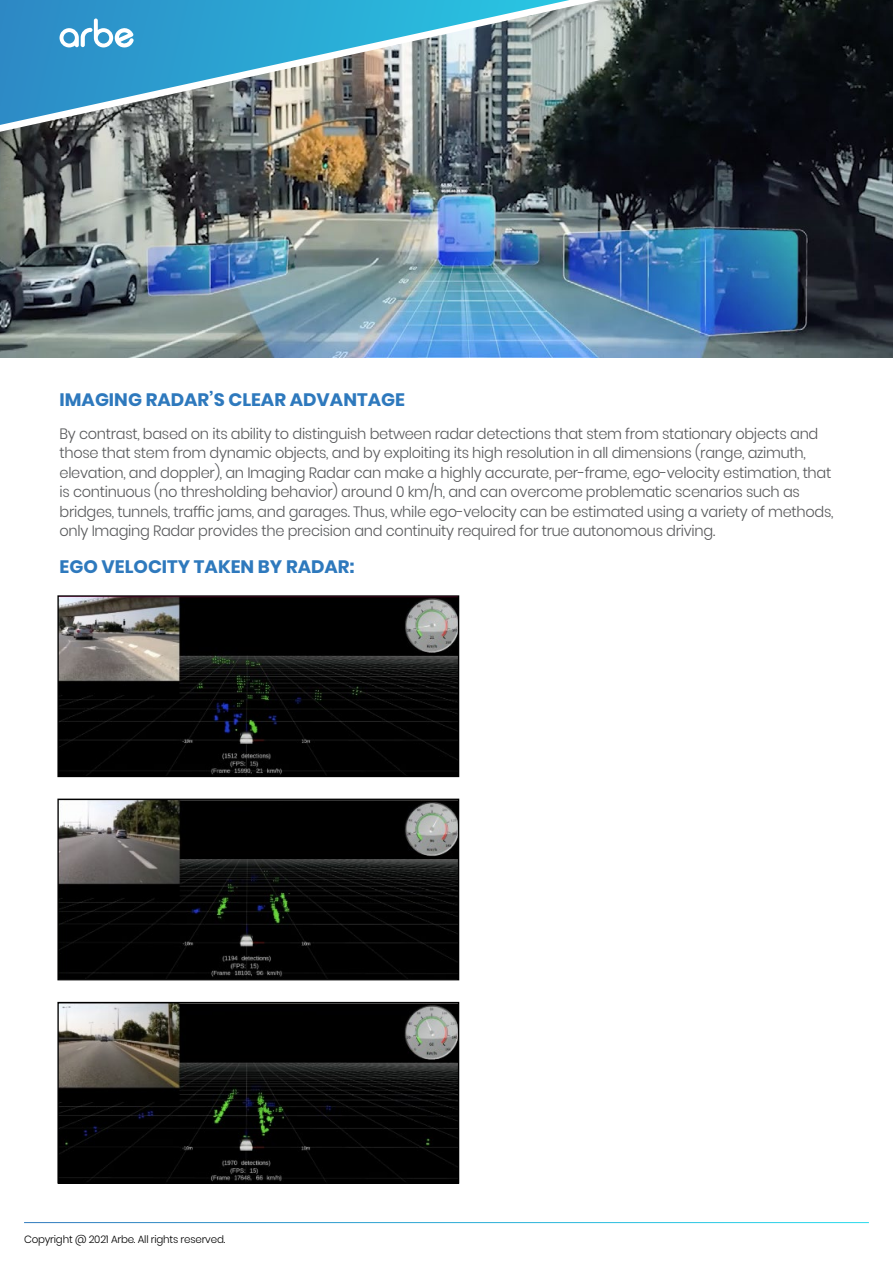
<style>
.page{position:relative;width:893px;height:1263px;background:#fff}
.page>*{position:absolute;margin:0;border:0;box-sizing:border-box;transform-origin:0 0}
.t1{font:700 18px "Poppins";color:#2e79bd}
.t2{font:300 15px/19.5px "Poppins";letter-spacing:-.02em;color:#58595b}
.t3{font:300 10.5px "Poppins";letter-spacing:-.02em;color:#000}
</style>
<div class="page">
<img style="left:0;top:0;width:893px;height:358px">
<svg style="left:0;top:0;width:601px;height:132px;background:#757b78"></svg>
<img style="left:0;top:0;width:570px;height:125px">
<img style="left:59px;top:597px;width:398px;height:178px">
<div style="left:57px;top:595px;width:402px;height:182px;border:1px solid #000"></div>
<img style="left:59px;top:801px;width:398px;height:177px">
<div style="left:57px;top:799px;width:402px;height:181px;border:1px solid #000"></div>
<img style="left:59px;top:1004px;width:398px;height:178px">
<div style="left:57px;top:1002px;width:402px;height:182px;border:1px solid #000"></div>
<svg style="left:60px;top:19px;width:74px;height:29px"></svg>
<p class="t1" style="left:60px;top:389px;width:347px">IMAGING RADAR’S CLEAR ADVANTAGE</p>
<p class="t2" style="left:60px;top:424px;width:775px">By contrast, based on its ability to distinguish between radar detections that stem from stationary objects and those that stem from dynamic objects, and by exploiting its high resolution in all dimensions (range, azimuth, elevation, and doppler), an Imaging Radar can make a highly accurate, per-frame, ego-velocity estimation, that is continuous (no thresholding behavior) around 0 km/h, and can overcome problematic scenarios such as bridges, tunnels, traffic jams, and garages. Thus, while ego-velocity can be estimated using a variety of methods, only Imaging Radar provides the precision and continuity required for true autonomous driving.</p>
<p class="t1" style="left:60px;top:556px;width:297px">EGO VELOCITY TAKEN BY RADAR:</p>
<p class="t3" style="left:24px;top:1233px;width:203px">Copyright @ 2021 Arbe. All rights reserved.</p>
</div>
